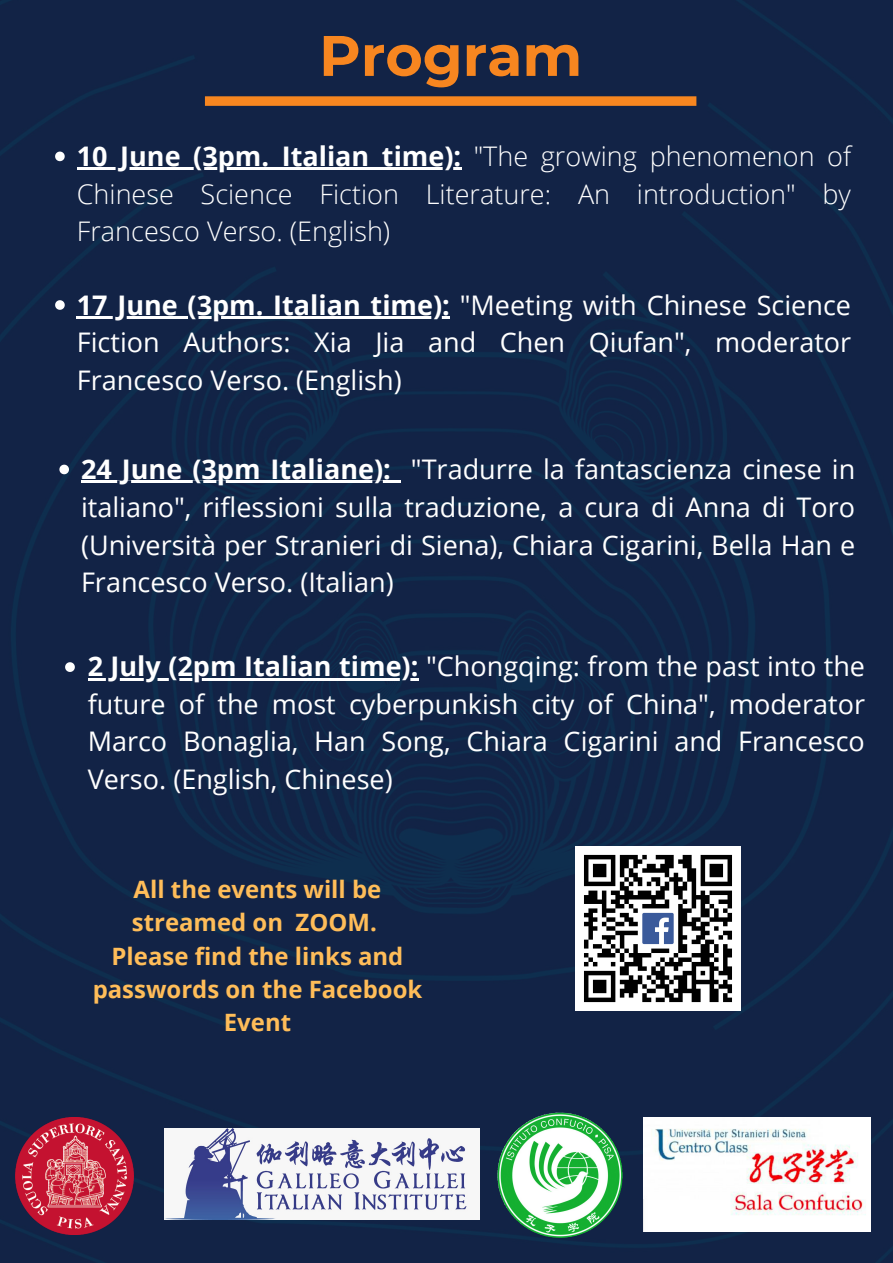
<style>
.page{position:relative;width:893px;height:1263px;background:#fff}
.page>*{position:absolute;margin:0;border:0;box-sizing:border-box;transform-origin:0 0}
.t1{font:700 57px "Montserrat";color:#f78620}
.t2{font:27px/37.7px "Open Sans";color:#fff;text-align:justify}
.t3{font:300 27px/37.7px "Open Sans";color:#fff;text-align:justify}
.t4{font:700 23.92px/33.4px "Open Sans";color:#ffbd59;text-align:center}
.s1{font-weight:700}
</style>
<div class="page">
<img style="left:0;top:0;width:893px;height:1263px">
<svg style="left:205px;top:96px;width:491px;height:10px"></svg>
<img style="left:493px;top:1109px;width:133px;height:133px">
<img style="left:15px;top:1117px;width:118px;height:118px">
<img style="left:644px;top:1117px;width:226px;height:114px">
<img style="left:164px;top:1129px;width:315px;height:90px">
<img style="left:576px;top:846px;width:164px;height:165px">
<svg style="left:59px;top:465px;width:10px;height:9px"></svg>
<hr style="left:81px;top:481px;width:320px;height:2px;background:#fff">
<svg style="left:65px;top:662px;width:10px;height:10px"></svg>
<hr style="left:88px;top:678px;width:330px;height:2px;background:#fff">
<svg style="left:55px;top:152px;width:10px;height:9px"></svg>
<hr style="left:77px;top:167px;width:384px;height:3px;background:#fff">
<svg style="left:55px;top:300px;width:10px;height:10px"></svg>
<hr style="left:77px;top:316px;width:373px;height:2px;background:#fff">
<h1 class="t1" style="left:319px;top:21px;width:265px">Program</h1>
<p class="t3" style="left:77px;top:137px;width:776px"><span class="s1">10 June (3pm. Italian time):</span> "The growing phenomenon of Chinese Science Fiction Literature: An introduction" by Francesco Verso. (English)</p>
<p class="t2" style="left:77px;top:285px;width:776px"><span class="s1">17 June (3pm. Italian time):</span> "Meeting with Chinese Science Fiction Authors: Xia Jia and Chen Qiufan", moderator Francesco Verso. (English)</p>
<p class="t2" style="left:81px;top:450px;width:776px"><span class="s1">24 June (3pm Italiane):</span> "Tradurre la fantascienza cinese in italiano", riflessioni sulla traduzione, a cura di Anna di Toro (Università per Stranieri di Siena), Chiara Cigarini, Bella Han e Francesco Verso. (Italian)</p>
<p class="t2" style="left:88px;top:647px;width:779px"><span class="s1">2 July (2pm Italian time):</span> "Chongqing: from the past into the future of the most cyberpunkish city of China", moderator Marco Bonaglia, Han Song, Chiara Cigarini and Francesco Verso. (English, Chinese)</p>
<p class="t4" style="left:93px;top:872px;width:331px">All the events will be streamed on ZOOM.<br>Please find the links and passwords on the Facebook<br>Event</p>
</div>
